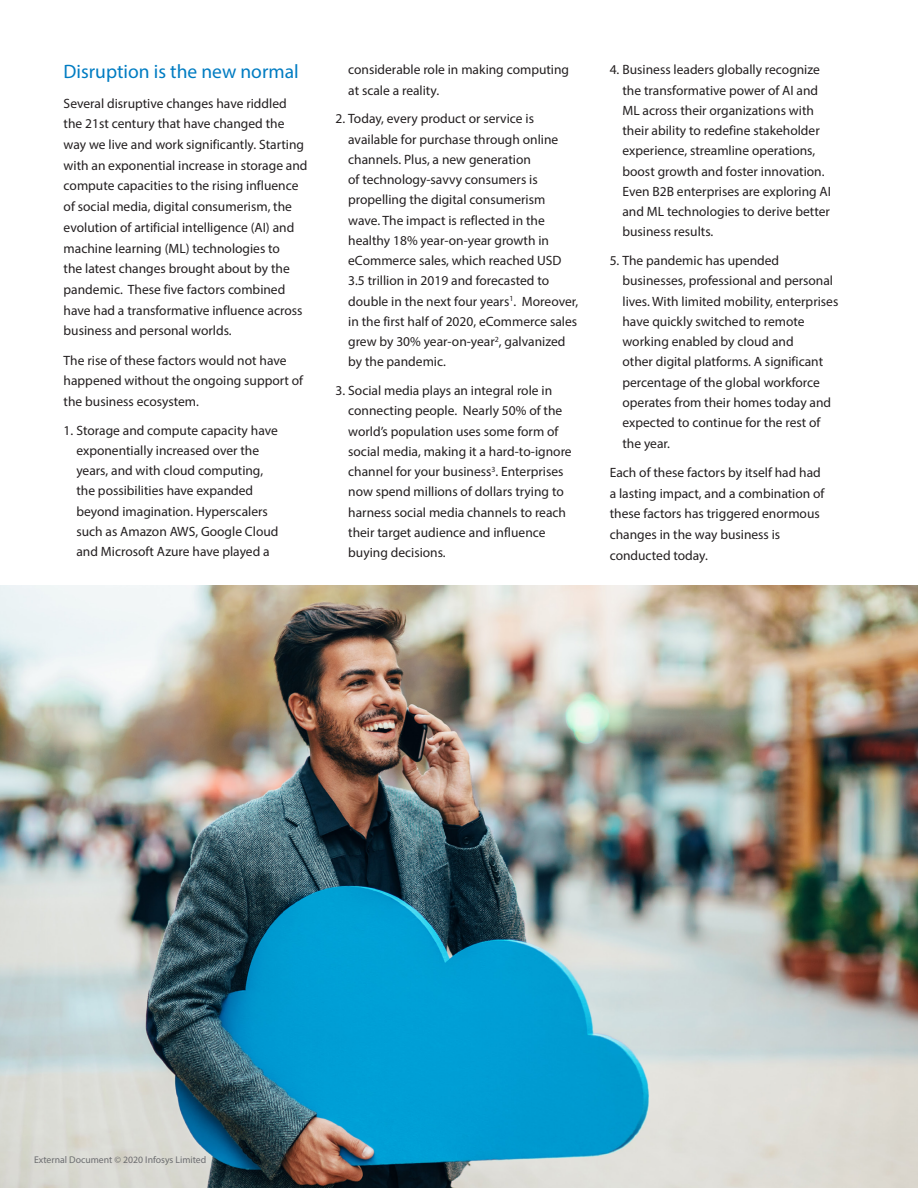
<style>
.page{position:relative;width:918px;height:1188px;background:#fff}
.page>*{position:absolute;margin:0;border:0;box-sizing:border-box;transform-origin:0 0}
.t1{font:19.5px "Myriad Pro";color:#007cc2}
.t2{font:13.5px/20.2px "Myriad Pro";color:#231f20}
.t3{font:9.75px "Myriad Pro";color:#6c6d70}
</style>
<div class="page">
<img style="left:0;top:585px;width:918px;height:603px">
<h1 class="t1" style="left:64px;top:60px;width:237px">Disruption is the new normal</h1>
<p class="t2" style="left:64px;top:93px;width:245px;line-height:20.7px">Several disruptive changes have riddled the 21st century that have changed the way we live and work significantly. Starting with an exponential increase in storage and compute capacities to the rising influence of social media, digital consumerism, the evolution of artificial intelligence (AI) and machine learning (ML) technologies to<br>the latest changes brought about by the pandemic. These five factors combined have had a transformative influence across business and personal worlds.</p>
<p class="t2" style="left:64px;top:349px;width:241px;line-height:20.7px">The rise of these factors would not have happened without the ongoing support of the business ecosystem.</p>
<p class="t2" style="left:76px;top:420px;width:204px;text-indent:-13px">1. Storage and compute capacity have exponentially increased over the years, and with cloud computing, the possibilities have expanded beyond imagination. Hyperscalers such as Amazon AWS, Google Cloud and Microsoft Azure have played a</p>
<p class="t2" style="left:348px;top:59px;width:222px">considerable role in making computing at scale a reality.</p>
<p class="t2" style="left:348px;top:108px;width:232px;text-indent:-13px">2. Today, every product or service is available for purchase through online channels. Plus, a new generation<br>of technology-savvy consumers is propelling the digital consumerism wave. The impact is reflected in the healthy 18% year-on-year growth in eCommerce sales, which reached USD 3.5 trillion in 2019 and forecasted to double in the next four years<sup>1</sup>. Moreover, in the first half of 2020, eCommerce sales grew by 30% year-on-year<sup>2</sup>, galvanized by the pandemic.</p>
<p class="t2" style="left:348px;top:380px;width:225px;text-indent:-13px">3. Social media plays an integral role in connecting people. Nearly 50% of the world’s population uses some form of social media, making it a hard-to-ignore channel for your business<sup>3</sup>. Enterprises now spend millions of dollars trying to harness social media channels to reach their target audience and influence buying decisions.</p>
<p class="t2" style="left:622px;top:59px;width:210px;text-indent:-13px">4. Business leaders globally recognize the transformative power of AI and ML across their organizations with their ability to redefine stakeholder experience, streamline operations, boost growth and foster innovation.<br>Even B2B enterprises are exploring AI and ML technologies to derive better business results.</p>
<p class="t2" style="left:622px;top:250px;width:217px;text-indent:-13px">5. The pandemic has upended businesses, professional and personal lives. With limited mobility, enterprises have quickly switched to remote working enabled by cloud and<br>other digital platforms. A significant percentage of the global workforce operates from their homes today and expected to continue for the rest of the year.</p>
<p class="t2" style="left:610px;top:462px;width:216px;line-height:20.7px">Each of these factors by itself had had a lasting impact, and a combination of these factors has triggered enormous changes in the way business is conducted today.</p>
<p class="t3" style="left:34px;top:1154px;width:174px">External Document © 2020 Infosys Limited</p>
</div>
